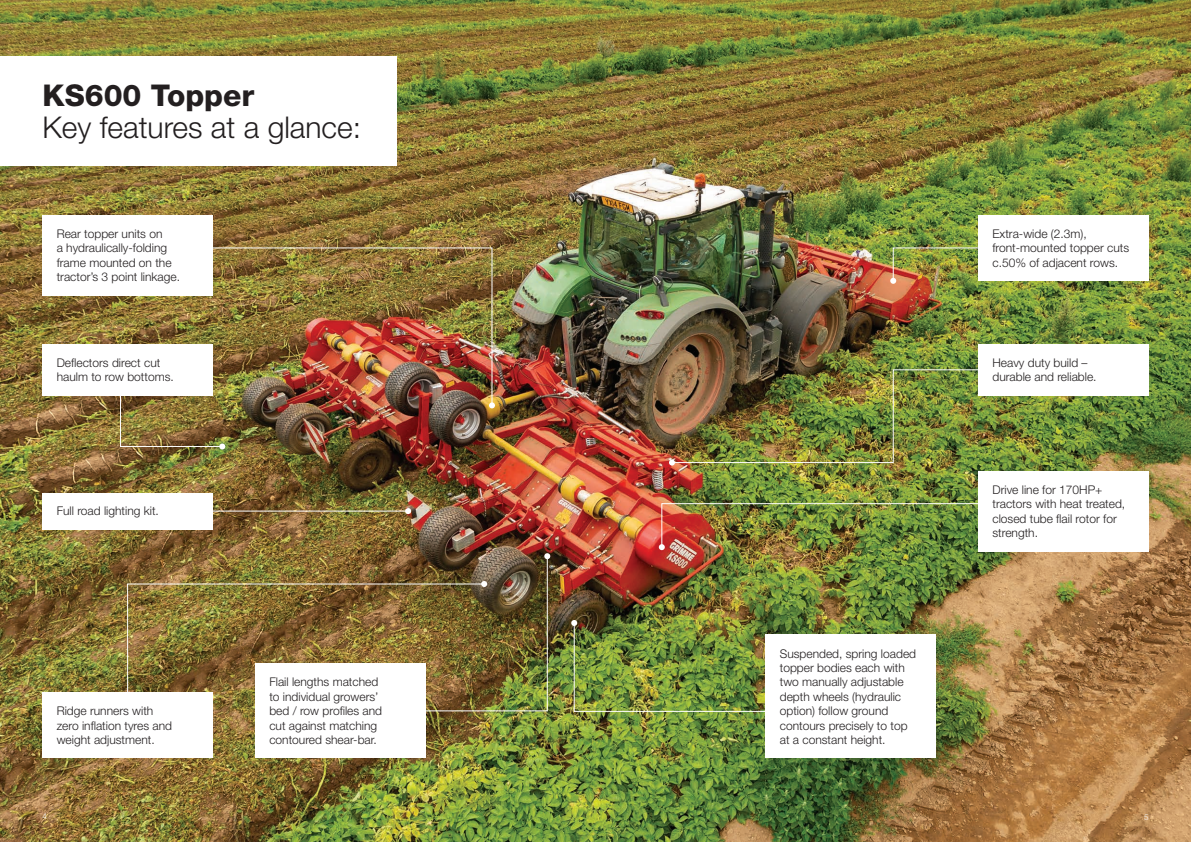
<style>
.page{position:relative;width:1191px;height:842px;background:#fff}
.page>*{position:absolute;margin:0;border:0;box-sizing:border-box;transform-origin:0 0}
.t1{font:300 30px "Helvetica Neue LT Std";color:#231f20}
.t2{font:800 30px "Helvetica Neue LT Std";color:#231f20}
.t3{font:300 12px/14.4px "Helvetica Neue LT Std";color:#231f20}
.t4{font:300 8px "Helvetica Neue LT Std";color:#fff}
</style>
<div class="page">
<img style="left:0;top:0;width:1191px;height:842px">
<div style="left:0;top:57px;width:397px;height:109px;background:#fff"></div>
<div style="left:978px;top:215px;width:170px;height:66px;background:#fff"></div>
<div style="left:978px;top:344px;width:170px;height:51px;background:#fff"></div>
<div style="left:43px;top:215px;width:170px;height:80px;background:#fff"></div>
<div style="left:978px;top:471px;width:170px;height:80px;background:#fff"></div>
<div style="left:255px;top:664px;width:170px;height:94px;background:#fff"></div>
<div style="left:43px;top:344px;width:170px;height:51px;background:#fff"></div>
<div style="left:765px;top:635px;width:170px;height:123px;background:#fff"></div>
<div style="left:43px;top:692px;width:170px;height:66px;background:#fff"></div>
<div style="left:43px;top:493px;width:170px;height:36px;background:#fff"></div>
<img style="left:202px;top:247px;width:291px;height:159px">
<svg style="left:489px;top:402px;width:6px;height:6px"></svg>
<hr style="left:198px;top:511px;width:210px;height:1px;background:#fff">
<svg style="left:405px;top:508px;width:6px;height:6px"></svg>
<img style="left:127px;top:583px;width:287px;height:117px">
<img style="left:414px;top:553px;width:136px;height:159px">
<img style="left:571px;top:620px;width:202px;height:92px">
<img style="left:659px;top:503px;width:319px;height:47px">
<img style="left:890px;top:247px;width:96px;height:37px">
<img style="left:669px;top:369px;width:317px;height:97px">
<img style="left:119px;top:386px;width:106px;height:63px">
<p class="t2" style="left:43px;top:78px;width:213px">KS600 Topper</p>
<p class="t1" style="left:43px;top:109px;width:320px">Key features at a glance:</p>
<p class="t3" style="left:57px;top:226px;width:125px">Rear topper units on<br>a hydraulically-folding frame mounted on the tractor’s 3 point linkage.</p>
<p class="t3" style="left:57px;top:355px;width:119px">Deflectors direct cut haulm to row bottoms.</p>
<p class="t3" style="left:57px;top:504px;width:104px">Full road lighting kit.</p>
<p class="t3" style="left:57px;top:703px;width:117px">Ridge runners with zero inflation tyres and weight adjustment.</p>
<p class="t3" style="left:269px;top:675px;width:114px">Flail lengths matched to individual growers’ bed / row profiles and cut against matching contoured shear-bar.</p>
<p class="t3" style="left:780px;top:646px;width:138px">Suspended, spring loaded topper bodies each with two manually adjustable depth wheels (hydraulic option) follow ground contours precisely to top at a constant height.</p>
<p class="t3" style="left:992px;top:226px;width:138px">Extra-wide (2.3m), front-mounted topper cuts c.50% of adjacent rows.</p>
<p class="t3" style="left:992px;top:355px;width:106px">Heavy duty build – durable and reliable.</p>
<p class="t3" style="left:992px;top:482px;width:134px">Drive line for 170HP+ tractors with heat treated, closed tube flail rotor for strength.</p>
<p class="t4" style="left:43px;top:812px;width:6px">4</p>
<p class="t4" style="left:1144px;top:812px;width:6px">5</p>
</div>
